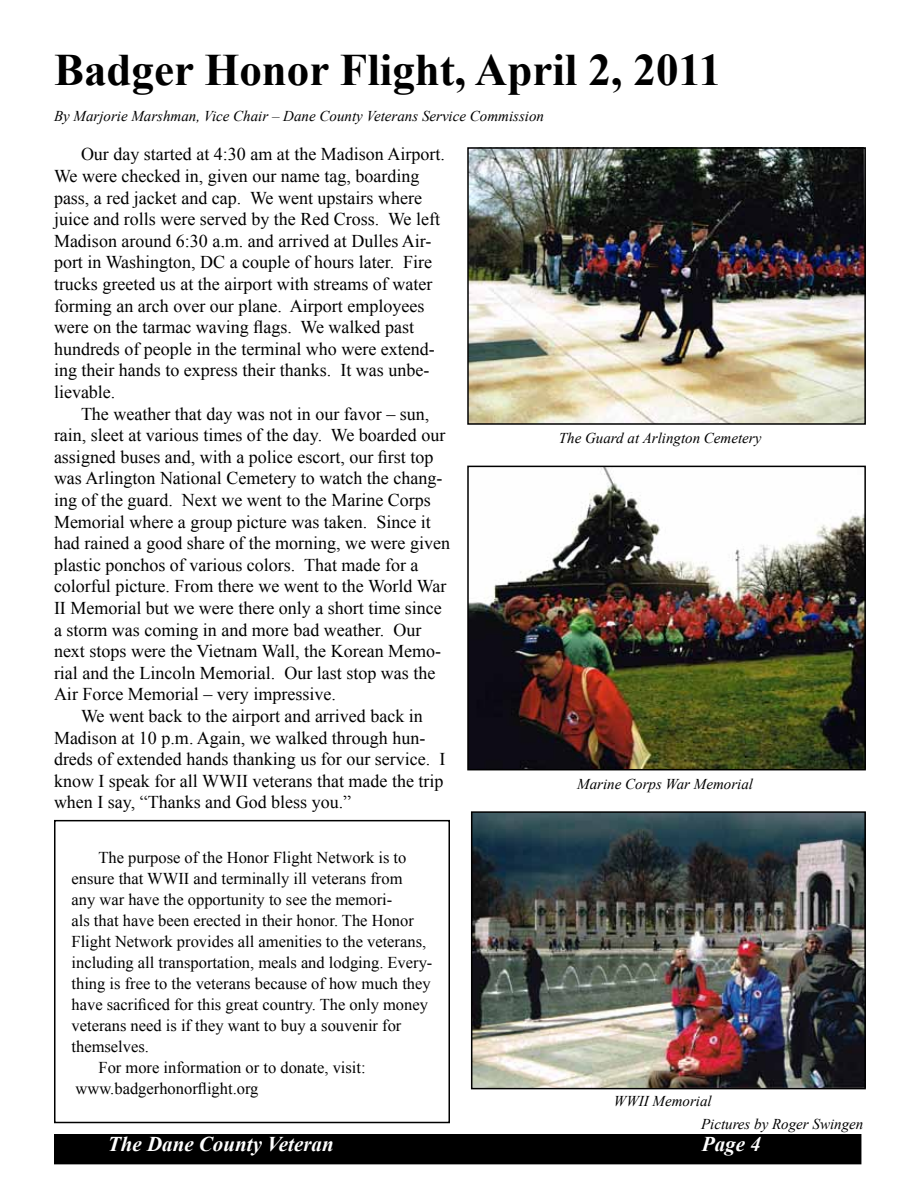
<style>
.page{position:relative;width:918px;height:1188px;background:#fff}
.page>*{position:absolute;margin:0;border:0;box-sizing:border-box;transform-origin:0 0}
.t1{font:700 45px "Times New Roman";color:#000}
.t2{font:italic 700 21px "Times New Roman";color:#fff}
.t3{font:18px/21.6px "Times New Roman";color:#000}
.t4{font:16.5px "Times New Roman";color:#000}
.t5{font:italic 15px "Times New Roman";color:#000}
</style>
<div class="page">
<div style="left:55px;top:1135px;width:806px;height:29px;background:#000"></div>
<div style="left:54px;top:1134px;width:807px;height:30px;border:2px solid #000"></div>
<img style="left:470px;top:150px;width:393px;height:272px">
<div style="left:467px;top:147px;width:399px;height:278px;border:2px solid #000"></div>
<img style="left:470px;top:469px;width:393px;height:298px">
<div style="left:467px;top:466px;width:399px;height:304px;border:2px solid #000"></div>
<img style="left:474px;top:814px;width:389px;height:272px">
<div style="left:471px;top:811px;width:395px;height:278px;border:2px solid #000"></div>
<div style="left:54px;top:820px;width:396px;height:303px;border:2px solid #000"></div>
<h1 class="t1" style="left:54px;top:39px;width:669px">Badger Honor Flight, April 2, 2011</h1>
<p class="t5" style="left:54px;top:106px;width:492px">By Marjorie Marshman, Vice Chair – Dane County Veterans Service Commission</p>
<p class="t3" style="left:54px;top:143px;width:392px;text-indent:27px">Our day started at 4:30 am at the Madison Airport.<br>We were checked in, given our name tag, boarding pass, a red jacket and cap. We went upstairs where juice and rolls were served by the Red Cross. We left Madison around 6:30 a.m. and arrived at Dulles Air&shy;port in Washington, DC a couple of hours later. Fire trucks greeted us at the airport with streams of water forming an arch over our plane. Airport employees were on the tarmac waving flags. We walked past hundreds of people in the terminal who were extend&shy;ing their hands to express their thanks. It was unbe&shy;lievable.</p>
<p class="t3" style="left:81px;top:403px;width:350px">The weather that day was not in our favor – sun,</p>
<p class="t3" style="left:54px;top:424px;width:393px">rain, sleet at various times of the day. We boarded our</p>
<p class="t3" style="left:54px;top:446px;width:381px">assigned buses and, with a police escort, our first top</p>
<p class="t3" style="left:54px;top:467px;width:390px">was Arlington National Cemetery to watch the chang-</p>
<p class="t3" style="left:54px;top:489px;width:378px">ing of the guard. Next we went to the Marine Corps</p>
<p class="t3" style="left:54px;top:511px;width:378px">Memorial where a group picture was taken. Since it</p>
<p class="t3" style="left:54px;top:532px;width:398px">had rained a good share of the morning, we were given</p>
<p class="t3" style="left:54px;top:554px;width:366px">plastic ponchos of various colors. That made for a</p>
<p class="t3" style="left:54px;top:575px;width:394px">colorful picture. From there we went to the World War</p>
<p class="t3" style="left:54px;top:597px;width:389px">II Memorial but we were there only a short time since</p>
<p class="t3" style="left:54px;top:619px;width:369px">a storm was coming in and more bad weather. Our</p>
<p class="t3" style="left:54px;top:640px;width:389px">next stops were the Vietnam Wall, the Korean Memo-</p>
<p class="t3" style="left:54px;top:662px;width:383px">rial and the Lincoln Memorial. Our last stop was the</p>
<p class="t3" style="left:54px;top:683px;width:283px">Air Force Memorial – very impressive.</p>
<p class="t3" style="left:81px;top:705px;width:343px">We went back to the airport and arrived back in</p>
<p class="t3" style="left:54px;top:727px;width:373px">Madison at 10 p.m. Again, we walked through hun-</p>
<p class="t3" style="left:54px;top:748px;width:393px">dreds of extended hands thanking us for our service. I</p>
<p class="t3" style="left:54px;top:770px;width:391px">know I speak for all WWII veterans that made the trip</p>
<p class="t3" style="left:54px;top:791px;width:299px">when I say, “Thanks and God bless you.”</p>
<p class="t4" style="left:99px;top:847px;width:309px">The purpose of the Honor Flight Network is to</p>
<p class="t4" style="left:72px;top:868px;width:332px">ensure that WWII and terminally ill veterans from</p>
<p class="t4" style="left:72px;top:889px;width:322px">any war have the opportunity to see the memori-</p>
<p class="t4" style="left:72px;top:910px;width:344px">als that have been erected in their honor. The Honor</p>
<p class="t4" style="left:72px;top:931px;width:356px">Flight Network provides all amenities to the veterans,</p>
<p class="t4" style="left:72px;top:952px;width:362px">including all transportation, meals and lodging. Every-</p>
<p class="t4" style="left:72px;top:973px;width:361px">thing is free to the veterans because of how much they</p>
<p class="t4" style="left:72px;top:994px;width:358px">have sacrificed for this great country. The only money</p>
<p class="t4" style="left:72px;top:1015px;width:331px">veterans need is if they want to buy a souvenir for</p>
<p class="t4" style="left:72px;top:1036px;width:79px">themselves.</p>
<p class="t4" style="left:99px;top:1057px;width:269px">For more information or to donate, visit:</p>
<p class="t4" style="left:76px;top:1078px;width:184px">www.badgerhonorflight.org</p>
<p class="t5" style="left:559px;top:428px;width:204px">The Guard at Arlington Cemetery</p>
<p class="t5" style="left:577px;top:773px;width:177px">Marine Corps War Memorial</p>
<p class="t5" style="left:614px;top:1091px;width:99px">WWII Memorial</p>
<p class="t5" style="left:701px;top:1114px;width:164px">Pictures by Roger Swingen</p>
<p class="t2" style="left:108px;top:1129px;width:227px">The Dane County Veteran</p>
<p class="t2" style="left:702px;top:1129px;width:60px">Page 4</p>
</div>
